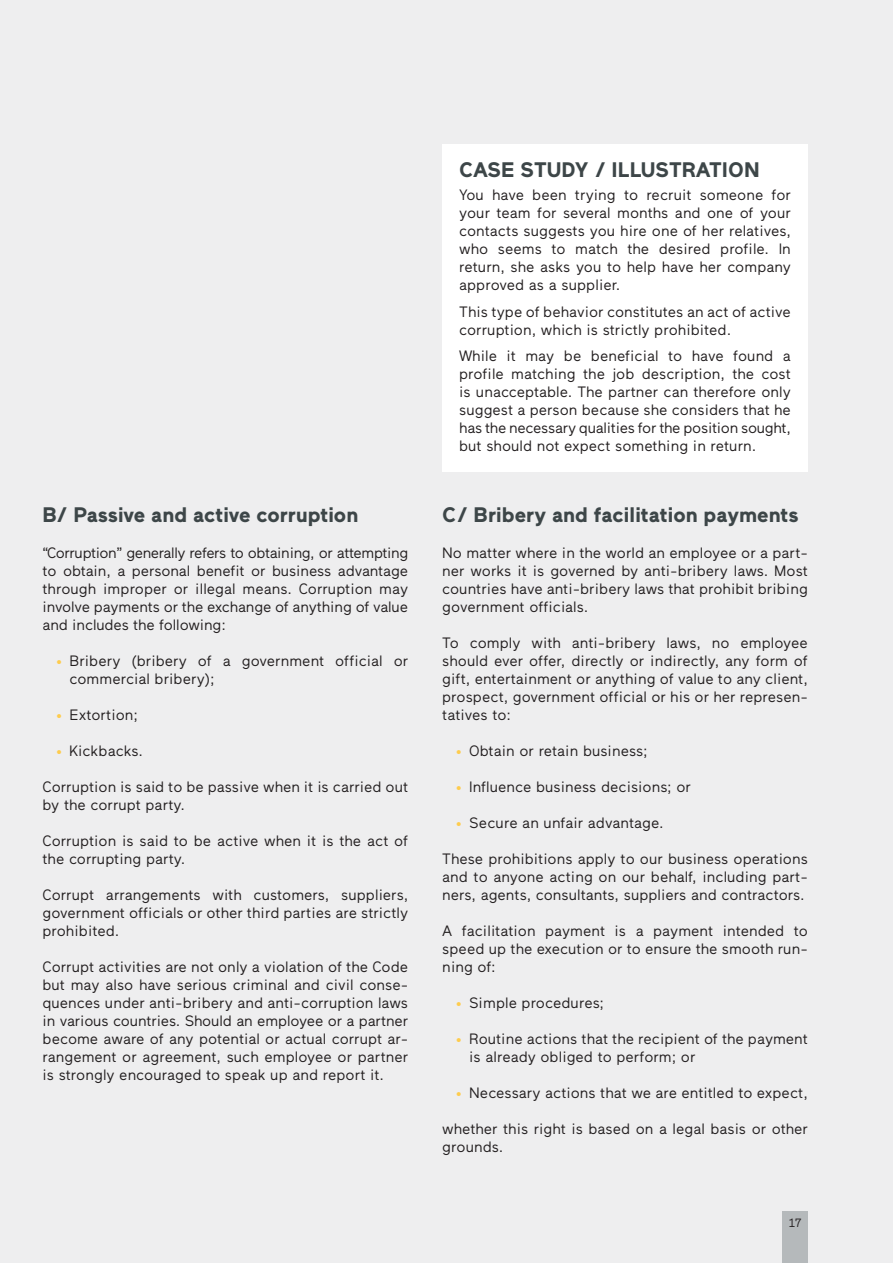
<style>
.page{position:relative;width:893px;height:1263px;background:#fff}
.page>*{position:absolute;margin:0;border:0;box-sizing:border-box;transform-origin:0 0}
.t1{font:700 21px "Maax";color:#3d4648}
.t2{font:15px/18px "Maax";color:#231f20;text-align:justify}
.t3{font:12px "Maax";color:#231f20}
.s1{color:#fecc4e}
</style>
<div class="page">
<div style="left:1px;top:0;width:892px;height:1263px;background:#eeeeef"></div>
<div style="left:782px;top:1212px;width:26px;height:51px;background:#b5b9bb"></div>
<div style="left:442px;top:144px;width:366px;height:327px;background:#fff"></div>
<h1 class="t1" style="left:43px;top:503px;width:317px">B/ Passive and active corruption</h1>
<p class="t2" style="left:43px;top:544px;width:367px">“Corruption” generally refers to obtaining, or attempting to obtain, a personal benefit or business advantage through improper or illegal means. Corruption may involve payments or the exchange of anything of value and includes the following:</p>
<p class="t2" style="left:70px;top:652px;width:340px;text-indent:-14px"><span class="s1">•</span> Bribery (bribery of a government official or commercial bribery);</p>
<p class="t2" style="left:56px;top:706px;width:83px"><span class="s1">•</span> Extortion;</p>
<p class="t2" style="left:56px;top:742px;width:89px"><span class="s1">•</span> Kickbacks.</p>
<p class="t2" style="left:43px;top:778px;width:367px">Corruption is said to be passive when it is carried out by the corrupt party.</p>
<p class="t2" style="left:43px;top:832px;width:367px">Corruption is said to be active when it is the act of the corrupting party.</p>
<p class="t2" style="left:43px;top:886px;width:367px">Corrupt arrangements with customers, suppliers, government officials or other third parties are strictly prohibited.</p>
<p class="t2" style="left:43px;top:958px;width:367px">Corrupt activities are not only a violation of the Code but may also have serious criminal and civil conse&shy;quences under anti-bribery and anti-corruption laws in various countries. Should an employee or a partner become aware of any potential or actual corrupt ar&shy;rangement or agreement, such employee or partner is strongly encouraged to speak up and report it.</p>
<h1 class="t1" style="left:459px;top:158px;width:302px">CASE STUDY / ILLUSTRATION</h1>
<p class="t2" style="left:459px;top:186px;width:333px">You have been trying to recruit someone for your team for several months and one of your contacts suggests you hire one of her relatives, who seems to match the desired profile. In return, she asks you to help have her company approved as a supplier.</p>
<p class="t2" style="left:459px;top:303px;width:333px">This type of behavior constitutes an act of active corruption, which is strictly prohibited.</p>
<p class="t2" style="left:459px;top:347px;width:333px">While it may be beneficial to have found a profile matching the job description, the cost is unacceptable. The partner can therefore only suggest a person because she considers that he has the necessary qualities for the position sought, but should not expect something in return.</p>
<h1 class="t1" style="left:442px;top:503px;width:358px">C/ Bribery and facilitation payments</h1>
<p class="t2" style="left:442px;top:544px;width:367px">No matter where in the world an employee or a part&shy;ner works it is governed by anti-bribery laws. Most countries have anti-bribery laws that prohibit bribing government officials.</p>
<p class="t2" style="left:442px;top:634px;width:367px">To comply with anti-bribery laws, no employee should ever offer, directly or indirectly, any form of gift, entertainment or anything of value to any client, prospect, government official or his or her represen&shy;tatives to:</p>
<p class="t2" style="left:456px;top:742px;width:193px"><span class="s1">•</span> Obtain or retain business;</p>
<p class="t2" style="left:456px;top:778px;width:237px"><span class="s1">•</span> Influence business decisions; or</p>
<p class="t2" style="left:456px;top:814px;width:209px"><span class="s1">•</span> Secure an unfair advantage.</p>
<p class="t2" style="left:442px;top:850px;width:367px">These prohibitions apply to our business operations and to anyone acting on our behalf, including part&shy;ners, agents, consultants, suppliers and contractors.</p>
<p class="t2" style="left:442px;top:922px;width:367px">A facilitation payment is a payment intended to speed up the execution or to ensure the smooth run&shy;ning of:</p>
<p class="t2" style="left:456px;top:994px;width:150px"><span class="s1">•</span> Simple procedures;</p>
<p class="t2" style="left:469px;top:1030px;width:340px;text-indent:-14px"><span class="s1">•</span> Routine actions that the recipient of the payment is already obliged to perform; or</p>
<p class="t2" style="left:456px;top:1084px;width:354px"><span class="s1">•</span> Necessary actions that we are entitled to expect,</p>
<p class="t2" style="left:442px;top:1120px;width:367px">whether this right is based on a legal basis or other grounds.</p>
<p class="t3" style="left:789px;top:1216px;width:14px">17</p>
</div>
